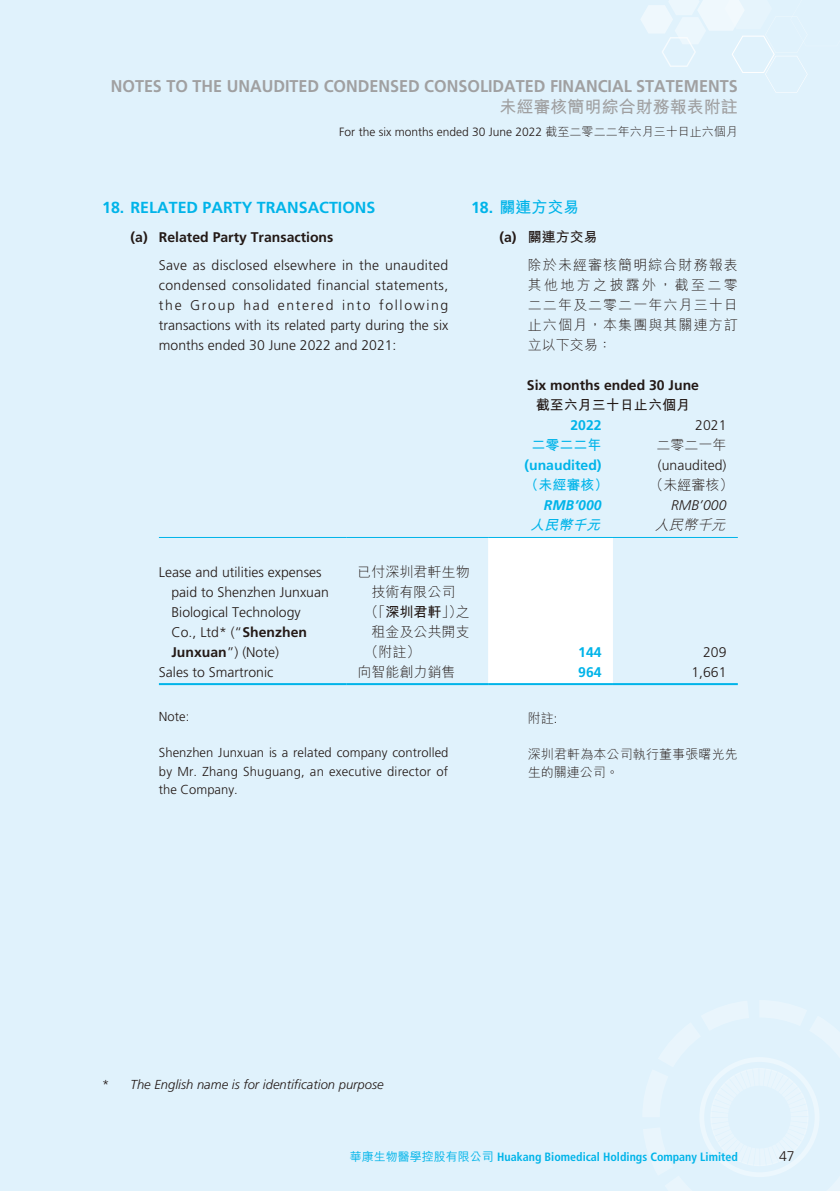
<style>
.page{position:relative;width:840px;height:1191px;background:#fff}
.page>*{position:absolute;margin:0;border:0;box-sizing:border-box;transform-origin:0 0}
.t1{font:700 17px "Frutiger LT Std";color:#a0a0a1;scale:.95 1}
.t2{font:700 17px "M Hei HK";color:#a0a0a1}
.t3{font:700 16px "Frutiger LT Std";color:#00b4e9}
.t4{font:700 16px "M Hei HK";color:#00b4e9}
.t5{font:300 14px/20px "Frutiger LT Std";color:#231916;text-align:justify}
.t6{font:300 14px/20px "M Hei HK";letter-spacing:.075em;color:#231916}
.t7{font:700 14px "Frutiger LT Std";color:#231916}
.t8{font:300 14px "M Hei HK";color:#231916}
.t9{font:700 14px "Frutiger LT Std";color:#00b4e9}
.t10{font:700 14px "M Hei HK";color:#231916}
.t11{font:700 14px "M Hei HK";color:#00b4e9}
.t12{font:italic 700 14px "Frutiger LT Std";color:#00b4e9}
.t13{font:italic 300 14px "Frutiger LT Std";color:#231916}
.t14{font:italic 700 14px "M Hei HK";color:#00b4e9}
.t15{font:italic 300 14px "M Hei HK";color:#231916}
.t16{font:300 13px/18px "Frutiger LT Std";letter-spacing:.015em;color:#231916;text-align:justify}
.t17{font:italic 300 13px "Frutiger LT Std";color:#231916}
.t18{font:300 13px/18px "M Hei HK";letter-spacing:.01em;color:#231916}
.t19{font:700 condensed 12px "Frutiger LT Std";color:#00b4e9}
.t20{font:300 12px "Frutiger LT Std";color:#231916}
.s1{font-family:"M Hei HK"}
.s2{font-family:"Frutiger LT Std"}
.s3{font-family:"Frutiger LT Std";font-weight:700}
.s4{font-weight:700}
.s5{font-style:normal}
.s6{font-family:"M Hei HK";font-weight:500;font-stretch:normal}
</style>
<div class="page">
<div style="left:0;top:0;width:839px;height:1191px;background:#e0f2fc"></div>
<svg style="left:641px;top:0;width:167px;height:93px"></svg>
<svg style="left:700px;top:1057px;width:119px;height:120px"></svg>
<div style="left:488px;top:538px;width:124px;height:145px;background:#fff"></div>
<hr style="left:159px;top:537px;width:187px;height:1px;background:#00b4e9">
<hr style="left:346px;top:537px;width:142px;height:1px;background:#00b4e9">
<hr style="left:488px;top:537px;width:124px;height:1px;background:#00b4e9">
<hr style="left:612px;top:537px;width:125px;height:1px;background:#00b4e9">
<hr style="left:159px;top:683px;width:187px;height:2px;background:#00b4e9">
<hr style="left:346px;top:683px;width:142px;height:2px;background:#00b4e9">
<hr style="left:488px;top:683px;width:124px;height:2px;background:#00b4e9">
<hr style="left:612px;top:683px;width:125px;height:2px;background:#00b4e9">
<p class="t1" style="left:111px;top:76px;width:661px">NOTES TO THE UNAUDITED CONDENSED CONSOLIDATED FINANCIAL STATEMENTS</p>
<p class="t2" style="left:499px;top:94px;width:239px">未經審核簡明綜合財務報表附註</p>
<p class="t20" style="left:339px;top:125px;width:400px">For the six months ended 30 June 2022 <span class="s1">截至二零二二年六月三十日止六個月</span></p>
<p class="t3" style="left:102px;top:198px;width:274px">18. RELATED PARTY TRANSACTIONS</p>
<p class="t7" style="left:130px;top:228px;width:204px">(a) Related Party Transactions</p>
<p class="t5" style="left:159px;top:255px;width:291px">Save as disclosed elsewhere in the unaudited condensed consolidated financial statements, the Group had entered into following transactions with its related party during the six months ended 30 June 2022 and 2021:</p>
<p class="t4" style="left:471px;top:195px;width:110px"><span class="s2">18.</span> 關連方交易</p>
<p class="t6" style="left:527px;top:222px;width:211px;line-height:28.6px;text-indent:-28px"><span class="s3">(a)</span> <span class="s4">關連方交易<br></span>除於未經審核簡明綜合財務報表</p>
<p class="t6" style="left:527px;top:275px;width:211px;text-align:justify">其他地方之披露外，截至二零二二年及二零二一年六月三十日止六個月，本集團與其關連方訂立以下交易：</p>
<p class="t7" style="left:526px;top:376px;width:173px">Six months ended 30 June</p>
<p class="t10" style="left:535px;top:395px;width:155px">截至六月三十日止六個月</p>
<p class="t9" style="left:570px;top:416px;width:33px">2022</p>
<p class="t5" style="left:695px;top:415px;width:33px">2021</p>
<p class="t11" style="left:531px;top:435px;width:71px">二零二二年</p>
<p class="t6" style="left:656px;top:435px;width:71px">二零二一年</p>
<p class="t9" style="left:524px;top:456px;width:78px">(unaudited)</p>
<p class="t5" style="left:657px;top:455px;width:70px">(unaudited)</p>
<p class="t11" style="left:524px;top:475px;width:85px">（未經審核）</p>
<p class="t6" style="left:649px;top:475px;width:85px">（未經審核）</p>
<p class="t12" style="left:543px;top:496px;width:59px">RMB’000</p>
<p class="t13" style="left:670px;top:497px;width:57px">RMB’000</p>
<p class="t14" style="left:530px;top:515px;width:76px">人民幣千元</p>
<p class="t15" style="left:654px;top:518px;width:75px">人民幣千元</p>
<p class="t5" style="left:171px;top:562px;width:159px;text-align:left;text-indent:-13px">Lease and utilities expenses paid to Shenzhen Junxuan<br>Biological Technology<br>Co., Ltd* (“<span class="s4">Shenzhen<br>Junxuan</span>”) (Note)</p>
<p class="t8" style="left:357px;top:565px;width:113px">已付深圳君軒生物</p>
<p class="t6" style="left:371px;top:582px;width:85px">技術有限公司</p>
<p class="t6" style="left:364px;top:602px;width:106px">（「<span class="s4">深圳君軒</span>」）之</p>
<p class="t8" style="left:371px;top:625px;width:99px">租金及公共開支</p>
<p class="t6" style="left:364px;top:642px;width:57px">（附註）</p>
<p class="t9" style="left:578px;top:643px;width:25px">144</p>
<p class="t5" style="left:702px;top:642px;width:25px">209</p>
<p class="t5" style="left:159px;top:662px;width:116px">Sales to Smartronic</p>
<p class="t8" style="left:357px;top:665px;width:99px">向智能創力銷售</p>
<p class="t9" style="left:578px;top:663px;width:25px">964</p>
<p class="t5" style="left:691px;top:662px;width:37px">1,661</p>
<p class="t16" style="left:159px;top:708px;width:32px">Note:</p>
<p class="t16" style="left:159px;top:744px;width:291px">Shenzhen Junxuan is a related company controlled by Mr. Zhang Shuguang, an executive director of the Company.</p>
<p class="t18" style="left:527px;top:708px;width:31px">附註<span class="s2">:</span></p>
<p class="t18" style="left:527px;top:744px;width:211px">深圳君軒為本公司執行董事張曙光先生的關連公司。</p>
<p class="t17" style="left:102px;top:1077px;width:283px"><span class="s5">*</span> The English name is for identification purpose</p>
<p class="t19" style="left:349px;top:1149px;width:389px"><span class="s6">華康生物醫學控股有限公司</span> Huakang Biomedical Holdings Company Limited</p>
<p class="t5" style="left:778px;top:1146px;width:17px">47</p>
</div>
